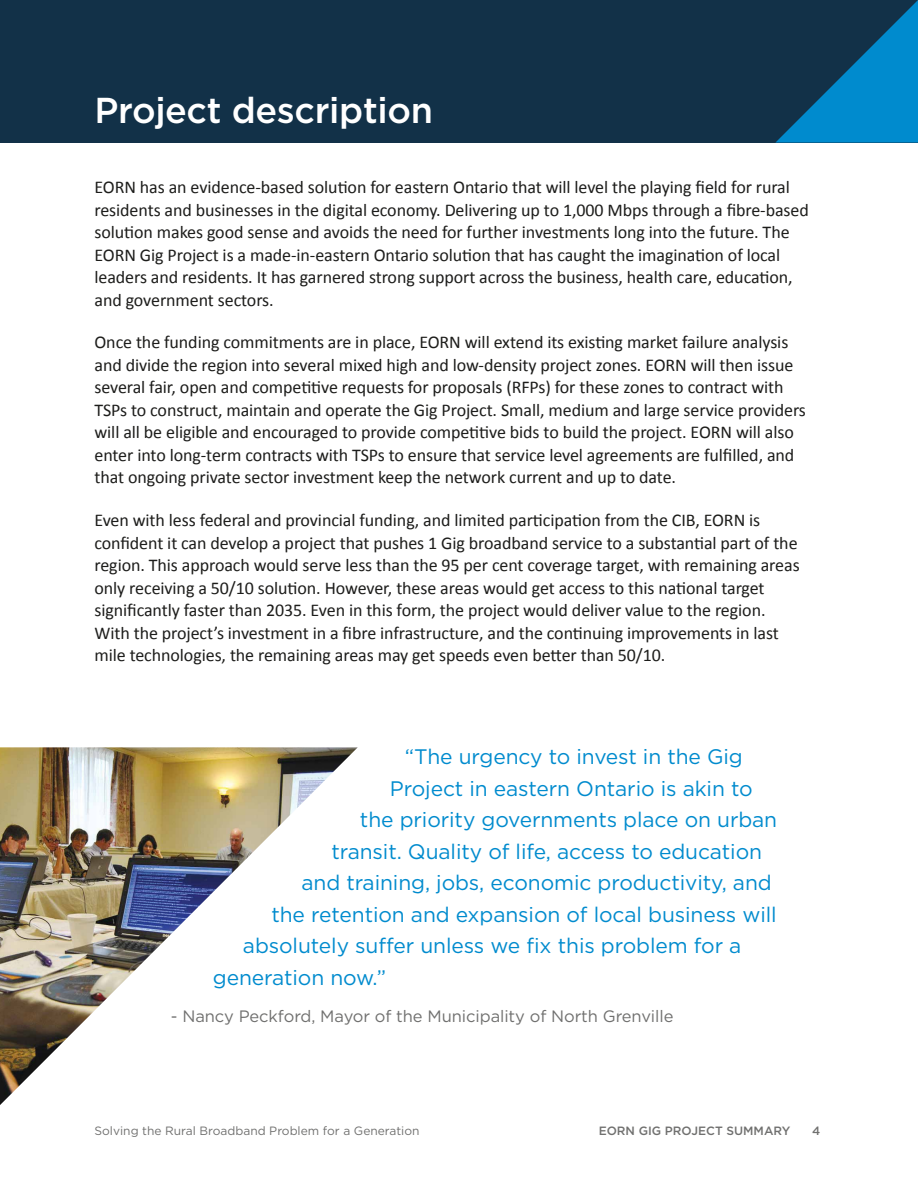
<style>
.page{position:relative;width:918px;height:1188px;background:#fff}
.page>*{position:absolute;margin:0;border:0;box-sizing:border-box;transform-origin:0 0}
.t1{font:500 36px "Gotham";letter-spacing:-.01em;color:#fff}
.t2{font:21px "Gotham";letter-spacing:-.005em;color:#008bce}
.t3{font:18px/22.5px "Calibri";letter-spacing:-.005em;color:#1d1d1b}
.t4{font:16.5px "Gotham";letter-spacing:-.005em;color:#70706f}
.t5{font:12px "Gotham";color:#70706f}
.t6{font:500 12px "Gotham";color:#70706f}
</style>
<div class="page">
<div style="left:0;top:0;width:918px;height:143px;background:#123148"></div>
<svg style="left:775px;top:0;width:143px;height:143px"></svg>
<img style="left:0;top:747px;width:358px;height:358px">
<h1 class="t1" style="left:94px;top:87px;width:340px">Project description</h1>
<p class="t3" style="left:94px;top:176px;width:716px">EORN has an evidence-based solution for eastern Ontario that will level the playing field for rural residents and businesses in the digital economy. Delivering up to 1,000 Mbps through a fibre-based solution makes good sense and avoids the need for further investments long into the future. The EORN Gig Project is a made-in-eastern Ontario solution that has caught the imagination of local leaders and residents. It has garnered strong support across the business, health care, education, and government sectors.</p>
<p class="t3" style="left:94px;top:331px;width:713px">Once the funding commitments are in place, EORN will extend its existing market failure analysis and divide the region into several mixed high and low-density project zones. EORN will then issue several fair, open and competitive requests for proposals (RFPs) for these zones to contract with TSPs to construct, maintain and operate the Gig Project. Small, medium and large service providers will all be eligible and encouraged to provide competitive bids to build the project. EORN will also enter into long-term contracts with TSPs to ensure that service level agreements are fulfilled, and that ongoing private sector investment keep the network current and up to date.</p>
<p class="t3" style="left:94px;top:509px;width:707px">Even with less federal and provincial funding, and limited participation from the CIB, EORN is confident it can develop a project that pushes 1 Gig broadband service to a substantial part of the region. This approach would serve less than the 95 per cent coverage target, with remaining areas only receiving a 50/10 solution. However, these areas would get access to this national target significantly faster than 2035. Even in this form, the project would deliver value to the region.<br>With the project’s investment in a fibre infrastructure, and the continuing improvements in last mile technologies, the remaining areas may get speeds even better than 50/10.</p>
<p class="t2" style="left:405px;top:743px;width:339px">“The urgency to invest in the Gig</p>
<p class="t2" style="left:390px;top:775px;width:364px">Project in eastern Ontario is akin to</p>
<p class="t2" style="left:360px;top:806px;width:419px">the priority governments place on urban</p>
<p class="t2" style="left:331px;top:838px;width:432px">transit. Quality of life, access to education</p>
<p class="t2" style="left:301px;top:869px;width:472px">and training, jobs, economic productivity, and</p>
<p class="t2" style="left:271px;top:901px;width:507px">the retention and expansion of local business will</p>
<p class="t2" style="left:243px;top:932px;width:500px">absolutely suffer unless we fix this problem for a</p>
<p class="t2" style="left:213px;top:964px;width:175px">generation now.”</p>
<p class="t4" style="left:171px;top:1006px;width:504px">- Nancy Peckford, Mayor of the Municipality of North Grenville</p>
<p class="t5" style="left:94px;top:1123px;width:327px">Solving the Rural Broadband Problem for a Generation</p>
<p class="t6" style="left:599px;top:1123px;width:193px">EORN GIG PROJECT SUMMARY</p>
<p class="t6" style="left:812px;top:1123px;width:10px">4</p>
</div>
